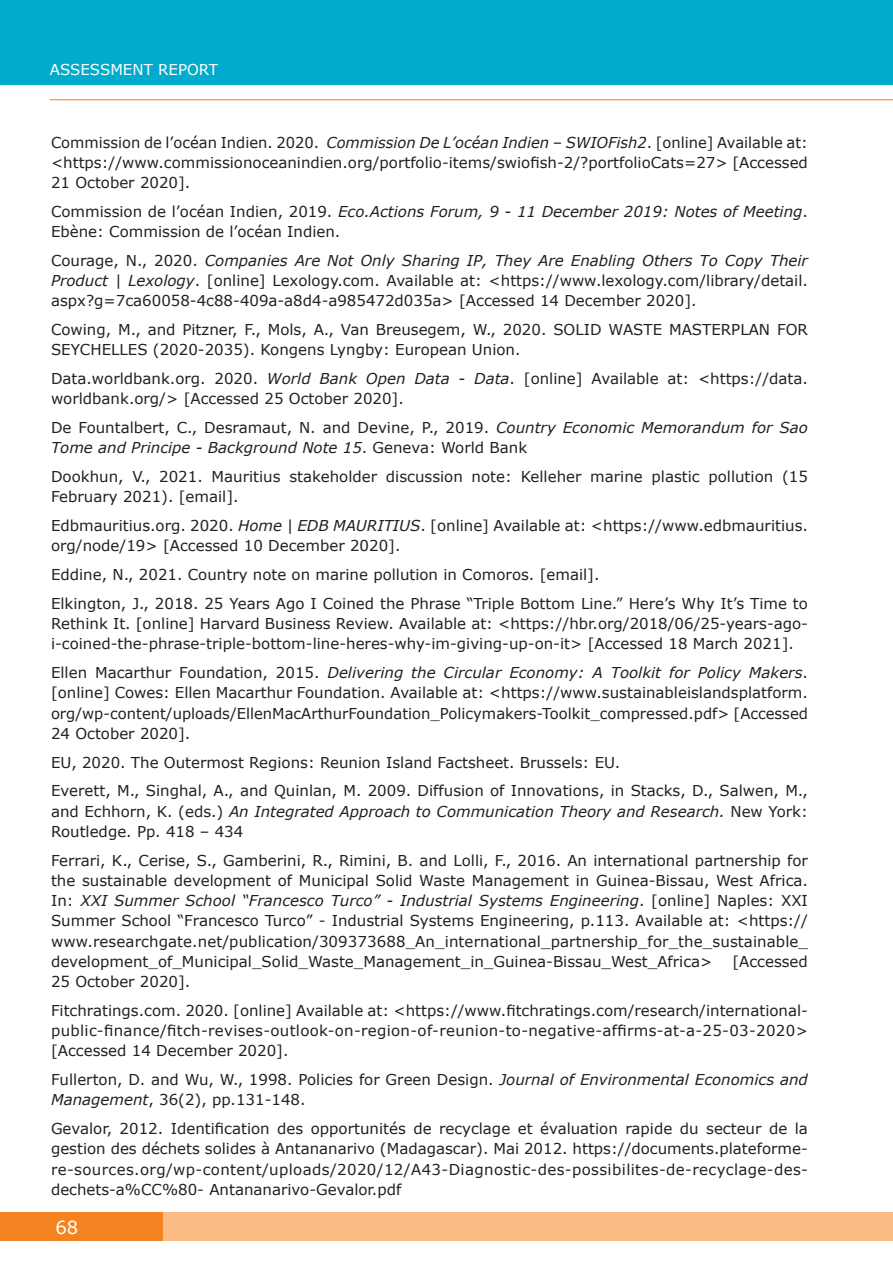
<style>
.page{position:relative;width:893px;height:1263px;background:#fff}
.page>*{position:absolute;margin:0;border:0;box-sizing:border-box;transform-origin:0 0}
.t1{font:18px "Verdana";color:#fff}
.t2{font:15px/20.2px "Verdana";color:#231f20}
.t3{font:15px/20.2px "Verdana";letter-spacing:.02em;color:#231f20}
.t4{font:italic 15px/20.2px "Verdana";color:#231f20}
.t5{font:15px "Verdana";color:#fff}
.s1{font-style:italic}
.s2{font-style:normal}
</style>
<div class="page">
<div style="left:0;top:0;width:893px;height:84px;background:#00abcd"></div>
<div style="left:0;top:1213px;width:170px;height:28px;background:#f58220"></div>
<div style="left:163px;top:1213px;width:730px;height:28px;background:#fbbb85"></div>
<hr style="left:50px;top:99px;width:843px;height:1px;background:#f58220">
<p class="t5" style="left:50px;top:60px;width:170px">ASSESSMENT REPORT</p>
<p class="t2" style="left:51px;top:131px;width:758px;text-align:justify">Commission de l’océan Indien. 2020. <span class="s1">Commission De L’océan Indien – SWIOFish2</span>. [online] Available at: &lt;https://www.commissionoceanindien.org/portfolio-items/swiofish-2/?portfolioCats=27&gt; [Accessed 21 October 2020].</p>
<p class="t2" style="left:51px;top:201px;width:758px">Commission de l’océan Indien, 2019. <span class="s1">Eco.Actions Forum, 9 - 11 December 2019: Notes of Meeting</span>.<br>Ebène: Commission de l’océan Indien.</p>
<p class="t2" style="left:51px;top:250px;width:758px;text-align:justify">Courage, N., 2020. <span class="s1">Companies Are Not Only Sharing IP, They Are Enabling Others To Copy Their Product | Lexology</span>. [online] Lexology.com. Available at: &lt;https://www.lexology.com/library/detail. aspx?g=7ca60058-4c88-409a-a8d4-a985472d035a&gt; [Accessed 14 December 2020].</p>
<p class="t2" style="left:51px;top:319px;width:758px">Cowing, M., and Pitzner, F., Mols, A., Van Breusegem, W., 2020. SOLID WASTE MASTERPLAN FOR<br>SEYCHELLES (2020-2035). Kongens Lyngby: European Union.</p>
<p class="t2" style="left:51px;top:368px;width:758px">Data.worldbank.org. 2020. <span class="s1">World Bank Open Data - Data</span>. [online] Available at: &lt;https://data. worldbank.org/&gt; [Accessed 25 October 2020].</p>
<p class="t2" style="left:51px;top:417px;width:758px">De Fountalbert, C., Desramaut, N. and Devine, P., 2019. <span class="s1">Country Economic Memorandum for Sao<br>Tome and Principe - Background Note 15</span>. Geneva: World Bank</p>
<p class="t2" style="left:51px;top:466px;width:758px">Dookhun, V., 2021. Mauritius stakeholder discussion note: Kelleher marine plastic pollution (15<br>February 2021). [email].</p>
<p class="t2" style="left:51px;top:515px;width:758px">Edbmauritius.org. 2020. <span class="s1">Home | EDB MAURITIUS</span>. [online] Available at: &lt;https://www.edbmauritius. org/node/19&gt; [Accessed 10 December 2020].</p>
<p class="t2" style="left:51px;top:560px;width:758px;line-height:28.8px">Eddine, N., 2021. Country note on marine pollution in Comoros. [email].<br>Elkington, J., 2018. 25 Years Ago I Coined the Phrase “Triple Bottom Line.” Here’s Why It’s Time to</p>
<p class="t2" style="left:51px;top:613px;width:758px">Rethink It. [online] Harvard Business Review. Available at: &lt;https://hbr.org/2018/06/25-years-ago&shy;i-coined-the-phrase-triple-bottom-line-heres-why-im-giving-up-on-it&gt; [Accessed 18 March 2021].</p>
<p class="t2" style="left:51px;top:662px;width:758px;text-align:justify">Ellen Macarthur Foundation, 2015. <span class="s1">Delivering the Circular Economy: A Toolkit for Policy Makers</span>. [online] Cowes: Ellen Macarthur Foundation. Available at: &lt;https://www.sustainableislandsplatform. org/wp-content/uploads/EllenMacArthurFoundation_Policymakers-Toolkit_compressed.pdf&gt; [Accessed 24 October 2020].</p>
<p class="t2" style="left:51px;top:747px;width:758px;line-height:28.8px">EU, 2020. The Outermost Regions: Reunion Island Factsheet. Brussels: EU.<br>Everett, M., Singhal, A., and Quinlan, M. 2009. Diffusion of Innovations, in Stacks, D., Salwen, M.,</p>
<p class="t4" style="left:51px;top:801px;width:758px"><span class="s2">and Echhorn, K. (eds.)</span> An Integrated Approach to Communication Theory and Research. <span class="s2">New York:<br>Routledge. Pp. 418 – 434</span></p>
<p class="t2" style="left:51px;top:850px;width:759px;text-align:justify">Ferrari, K., Cerise, S., Gamberini, R., Rimini, B. and Lolli, F., 2016. An international partnership for the sustainable development of Municipal Solid Waste Management in Guinea-Bissau, West Africa.<br>In: <span class="s1">XXI Summer School “Francesco Turco” - Industrial Systems Engineering</span>. [online] Naples: XXI Summer School “Francesco Turco” - Industrial Systems Engineering, p.113. Available at: &lt;https:// www.researchgate.net/publication/309373688_An_international_partnership_for_the_sustainable_ development_of_Municipal_Solid_Waste_Management_in_Guinea-Bissau_West_Africa&gt;</p>
<p class="t2" style="left:732px;top:951px;width:77px">[Accessed</p>
<p class="t2" style="left:51px;top:967px;width:758px;line-height:28.8px">25 October 2020].<br>Fitchratings.com. 2020. [online] Available at: &lt;https://www.fitchratings.com/research/international-</p>
<p class="t3" style="left:51px;top:1020px;width:758px">public-finance/fitch-revises-outlook-on-region-of-reunion-to-negative-affirms-at-a-25-03-2020&gt; [Accessed 14 December 2020].</p>
<p class="t2" style="left:51px;top:1069px;width:758px">Fullerton, D. and Wu, W., 1998. Policies for Green Design. <span class="s1">Journal of Environmental Economics and<br>Management</span>, 36(2), pp.131-148.</p>
<p class="t2" style="left:51px;top:1118px;width:759px;text-align:justify">Gevalor, 2012. Identification des opportunités de recyclage et évaluation rapide du secteur de la gestion des déchets solides à Antananarivo (Madagascar). Mai 2012. https://documents.plateforme&shy;re-sources.org/wp-content/uploads/2020/12/A43-Diagnostic-des-possibilites-de-recyclage-des&shy;dechets-a%CC%80- Antananarivo-Gevalor.pdf</p>
<p class="t1" style="left:56px;top:1216px;width:24px">68</p>
</div>
